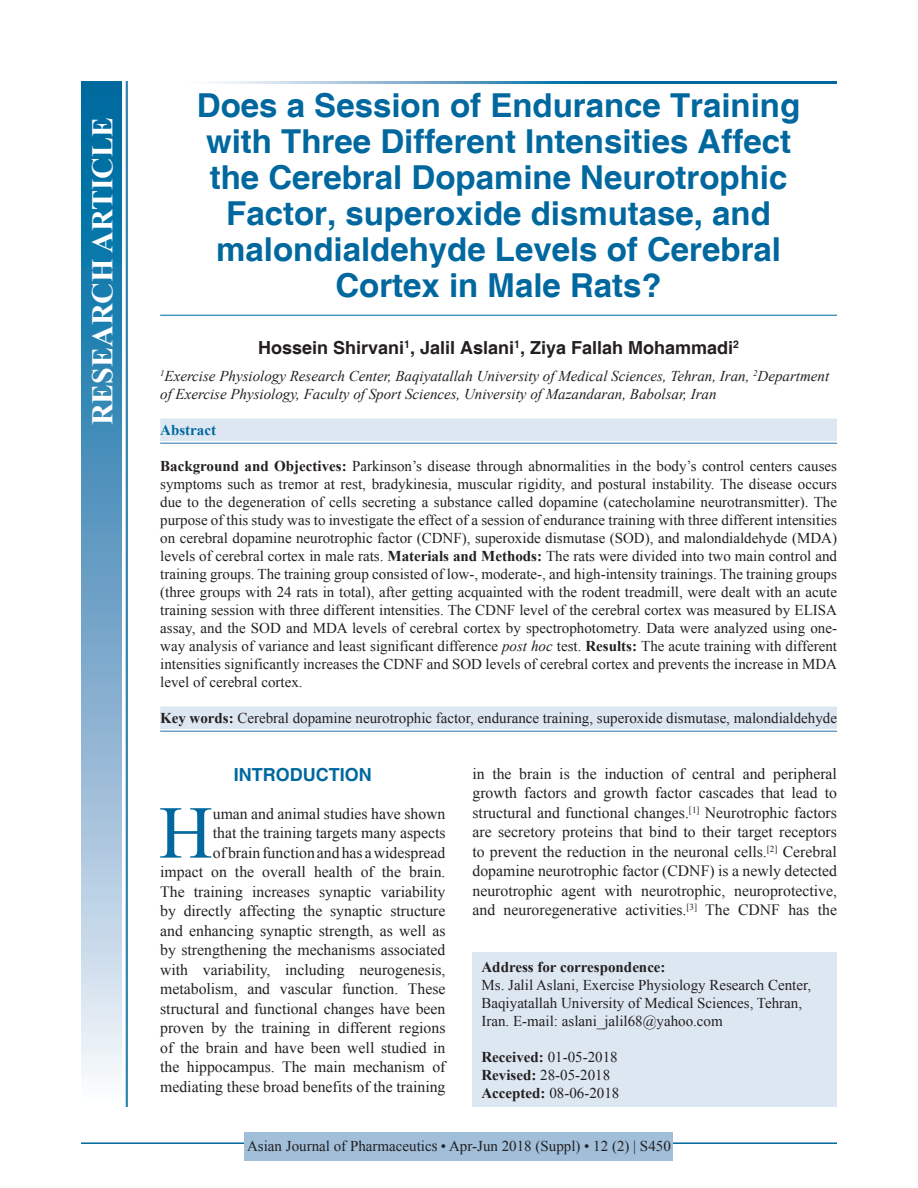
<style>
.page{position:relative;width:918px;height:1188px;background:#fff}
.page>*{position:absolute;margin:0;border:0;box-sizing:border-box;transform-origin:0 0}
.DROP_CAP_TX{font:74.7px "Times New Roman";color:#00689e}
.AT{font:700 33px/36px "Helvetica";color:#00689e;text-align:center}
.AH{font:700 30px "Times New Roman";color:#fff}
.AU{font:700 18px "Helvetica";color:#231f20}
.t1{font:700 18px "Helvetica";color:#00689e}
.DROP_CAP_TX-2{font:15.75px/19.5px "Times New Roman";color:#231f20;text-align:right}
.ABS_1{font:15px/18px "Times New Roman";color:#231f20;text-align:justify}
.AFF{font:italic 15px/18px "Times New Roman";color:#231f20}
.ADD{font:15px/18px "Times New Roman";color:#231f20}
.KWD_1_L{font:15px "Times New Roman";color:#231f20}
.RF{font:15px "Times New Roman";color:#231f20}
.HIS{font:15px/18px "Times New Roman";color:#231f20}
.ABS{font:700 15px "Times New Roman";color:#00689e}
.s1{font-weight:700}
.s2{font-style:italic}
</style>
<div class="page">
<hr style="left:81px;top:1142px;width:756px;height:2px;background:#00689e">
<div style="left:245px;top:1132px;width:428px;height:28px;background:#a2bfda"></div>
<hr style="left:160px;top:315px;width:677px;height:1px;background:#00689e">
<div style="left:160px;top:419px;width:677px;height:22px;background:#dde7f2"></div>
<hr style="left:160px;top:443px;width:677px;height:1px;background:#6d9fc6">
<div style="left:160px;top:707px;width:677px;height:22px;background:#dde7f2"></div>
<hr style="left:160px;top:731px;width:677px;height:1px;background:#6d9fc6">
<div style="left:472px;top:953px;width:365px;height:154px;background:#dde7f2"></div>
<svg style="left:215px;top:81px;width:622px;height:3px;background:#4d94bc"></svg>
<div style="left:81px;top:81px;width:41px;height:1026px;background:linear-gradient(to bottom,#005e9a,#f6f0f9)"></div>
<hr style="left:127px;top:81px;width:1px;height:1026px;background:#00689e">
<hr style="left:126px;top:81px;width:1px;height:1026px;background:#00689e">
<p class="AH" style="left:81px;top:425px;width:310px;rotate:-90deg">RESEARCH ARTICLE</p>
<p class="AT" style="left:197px;top:89px;width:605px">Does a Session of Endurance Training with Three Different Intensities Affect the Cerebral Dopamine Neurotrophic Factor, superoxide dismutase, and malondialdehyde Levels of Cerebral Cortex in Male Rats?</p>
<p class="AU" style="left:258px;top:337px;width:482px">Hossein Shirvani<sup>1</sup>, Jalil Aslani<sup>1</sup>, Ziya Fallah Mohammadi<sup>2</sup></p>
<p class="AFF" style="left:160px;top:367px;width:671px"><sup>1</sup>Exercise Physiology Research Center, Baqiyatallah University of Medical Sciences, Tehran, Iran, <sup>2</sup>Department of Exercise Physiology, Faculty of Sport Sciences, University of Mazandaran, Babolsar, Iran</p>
<p class="ABS" style="left:160px;top:419px;width:57px">Abstract</p>
<p class="ABS_1" style="left:160px;top:457px;width:678px"><span class="s1">Background and Objectives:</span> Parkinson’s disease through abnormalities in the body’s control centers causes symptoms such as tremor at rest, bradykinesia, muscular rigidity, and postural instability. The disease occurs due to the degeneration of cells secreting a substance called dopamine (catecholamine neurotransmitter). The purpose of this study was to investigate the effect of a session of endurance training with three different intensities on cerebral dopamine neurotrophic factor (CDNF), superoxide dismutase (SOD), and malondialdehyde (MDA) levels of cerebral cortex in male rats. <span class="s1">Materials and Methods:</span> The rats were divided into two main control and training groups. The training group consisted of low-, moderate-, and high-intensity trainings. The training groups (three groups with 24 rats in total), after getting acquainted with the rodent treadmill, were dealt with an acute training session with three different intensities. The CDNF level of the cerebral cortex was measured by ELISA assay, and the SOD and MDA levels of cerebral cortex by spectrophotometry. Data were analyzed using one&shy;way analysis of variance and least significant difference <span class="s2">post hoc</span> test. <span class="s1">Results:</span> The acute training with different intensities significantly increases the CDNF and SOD levels of cerebral cortex and prevents the increase in MDA level of cerebral cortex.</p>
<p class="KWD_1_L" style="left:160px;top:707px;width:678px"><span class="s1">Key words:</span> Cerebral dopamine neurotrophic factor, endurance training, superoxide dismutase, malondialdehyde</p>
<h1 class="t1" style="left:234px;top:764px;width:139px">INTRODUCTION</h1>
<p class="DROP_CAP_TX-2" style="left:160px;top:803px;width:287px">uman and animal studies have shown<br>that the training targets many aspects<br>of brain function and has a widespread<br>impact on the overall health of the brain.<br>The training increases synaptic variability by directly affecting the synaptic structure and enhancing synaptic strength, as well as by strengthening the mechanisms associated with variability, including neurogenesis, metabolism, and vascular function. These structural and functional changes have been proven by the training in different regions of the brain and have been well studied in the hippocampus. The main mechanism of mediating these broad benefits of the training</p>
<p class="DROP_CAP_TX" style="left:159px;top:780px;width:55px">H</p>
<p class="DROP_CAP_TX-2" style="left:472px;top:763px;width:366px;text-align:justify">in the brain is the induction of central and peripheral growth factors and growth factor cascades that lead to structural and functional changes.<sup>[1]</sup> Neurotrophic factors are secretory proteins that bind to their target receptors to prevent the reduction in the neuronal cells.<sup>[2]</sup> Cerebral dopamine neurotrophic factor (CDNF) is a newly detected neurotrophic agent with neurotrophic, neuroprotective, and neuroregenerative activities.<sup>[3]</sup> The CDNF has the</p>
<p class="ADD" style="left:482px;top:958px;width:331px"><span class="s1">Address for correspondence:<br></span>Ms. Jalil Aslani, Exercise Physiology Research Center, Baqiyatallah University of Medical Sciences, Tehran, Iran. E-mail: aslani_jalil68@yahoo.com</p>
<p class="HIS" style="left:482px;top:1048px;width:139px"><span class="s1">Received:</span> 01-05-2018<br><span class="s1">Revised:</span> 28-05-2018<br><span class="s1">Accepted:</span> 08-06-2018</p>
<p class="RF" style="left:247px;top:1136px;width:425px">Asian Journal of Pharmaceutics • Apr-Jun 2018 (Suppl) • 12 (2) | S450</p>
</div>
